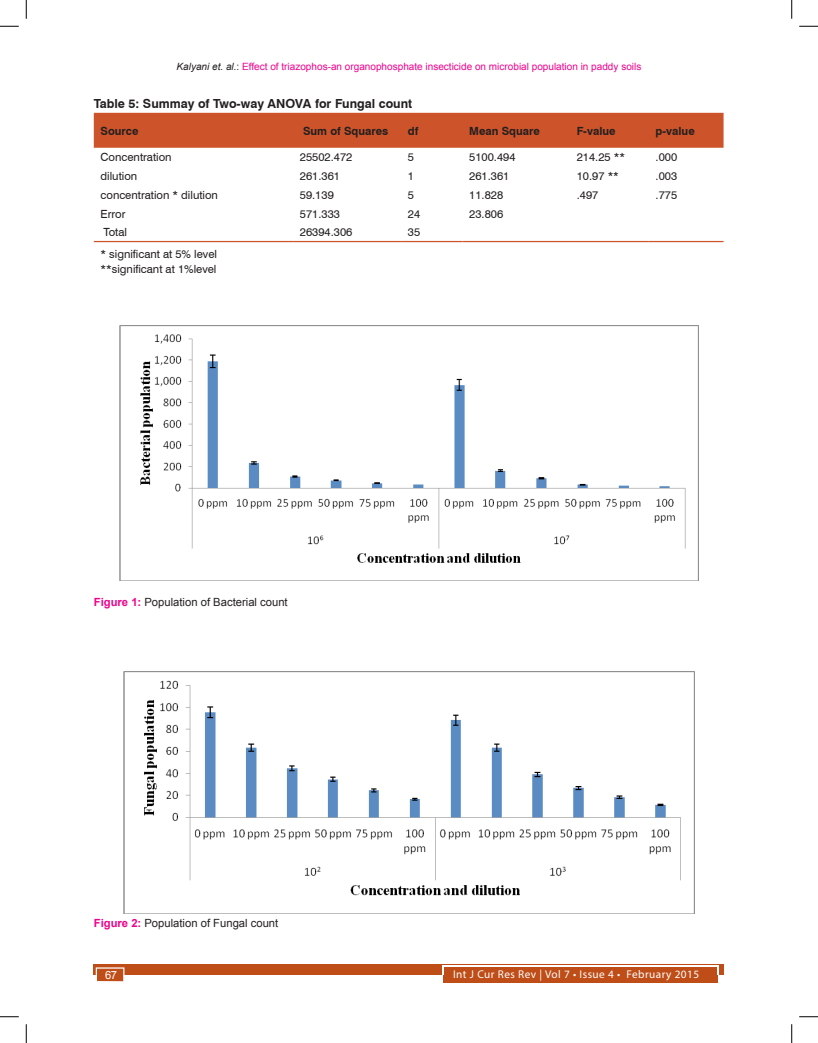
<style>
.page{position:relative;width:818px;height:1043px;background:#fff}
.page>*{position:absolute;margin:0;border:0;box-sizing:border-box;transform-origin:0 0}
.Table_caption{font:700 12.5px "Swiss 721 BT";color:#231f20}
.Table_text{font:11.25px "Swiss 721 BT";color:#231f20}
.Figure_caption{font:11.25px "Arial";color:#231f20}
.Table_text-2{font:700 11.25px "Swiss 721 BT";color:#231f20}
.t1{font:11.25px "Myriad Pro";letter-spacing:.04em;color:#fff}
.t2{font:11.25px "Arial";color:#fff}
.t3{font:10px "Arial";color:#ed028c}
.s1{font-style:italic;color:#231f20}
.s2{color:#231f20}
.s3{font-weight:700;color:#ed028c}
</style>
<div class="page">
<div style="left:94px;top:964px;width:630px;height:10px;background:#be4d18"></div>
<div style="left:443px;top:966px;width:274px;height:16px;background:#be4d18"></div>
<hr style="left:442px;top:965px;width:276px;height:1px;background:#fff">
<svg style="left:717px;top:965px;width:2px;height:9px"></svg>
<div style="left:96px;top:967px;width:28px;height:14px;background:#be4d18;border:1px solid #fff"></div>
<div style="left:94px;top:113px;width:629px;height:35px;background:#cd542a"></div>
<hr style="left:94px;top:241px;width:199px;height:1px;background:#cd542a">
<hr style="left:293px;top:241px;width:108px;height:1px;background:#cd542a">
<hr style="left:401px;top:241px;width:61px;height:1px;background:#cd542a">
<hr style="left:462px;top:241px;width:108px;height:1px;background:#cd542a">
<hr style="left:570px;top:241px;width:78px;height:1px;background:#cd542a">
<hr style="left:648px;top:241px;width:75px;height:1px;background:#cd542a">
<img style="left:119px;top:325px;width:579px;height:255px">
<img style="left:123px;top:672px;width:572px;height:241px">
<svg style="left:0;top:25px;width:19px;height:2px"></svg>
<svg style="left:799px;top:25px;width:19px;height:2px"></svg>
<svg style="left:0;top:1016px;width:19px;height:1px"></svg>
<svg style="left:799px;top:1016px;width:19px;height:1px"></svg>
<svg style="left:25px;top:0;width:2px;height:19px"></svg>
<svg style="left:25px;top:1024px;width:2px;height:18px"></svg>
<svg style="left:791px;top:0;width:1px;height:19px"></svg>
<svg style="left:791px;top:1024px;width:1px;height:18px"></svg>
<p class="t3" style="left:176px;top:59px;width:466px"><span class="s1">Kalyani et. al.</span><span class="s2">:</span> Effect of triazophos-an organophosphate insecticide on microbial population in paddy soils</p>
<p class="Table_caption" style="left:94px;top:96px;width:320px">Table 5: Summay of Two-way ANOVA for Fungal count</p>
<p class="Table_text-2" style="left:101px;top:124px;width:39px">Source</p>
<p class="Table_text-2" style="left:303px;top:124px;width:87px">Sum of Squares</p>
<p class="Table_text-2" style="left:408px;top:124px;width:12px">df</p>
<p class="Table_text-2" style="left:469px;top:124px;width:72px">Mean Square</p>
<p class="Table_text-2" style="left:576px;top:124px;width:40px">F-value</p>
<p class="Table_text-2" style="left:655px;top:124px;width:41px">p-value</p>
<p class="Table_text" style="left:101px;top:150px;width:73px">Concentration</p>
<p class="Table_text" style="left:300px;top:150px;width:54px">25502.472</p>
<p class="Table_text" style="left:408px;top:150px;width:8px">5</p>
<p class="Table_text" style="left:469px;top:150px;width:48px">5100.494</p>
<p class="Table_text" style="left:576px;top:150px;width:50px">214.25 **</p>
<p class="Table_text" style="left:655px;top:150px;width:23px">.000</p>
<p class="Table_text" style="left:101px;top:169px;width:38px">dilution</p>
<p class="Table_text" style="left:300px;top:169px;width:42px">261.361</p>
<p class="Table_text" style="left:408px;top:169px;width:8px">1</p>
<p class="Table_text" style="left:469px;top:169px;width:42px">261.361</p>
<p class="Table_text" style="left:576px;top:169px;width:44px">10.97 **</p>
<p class="Table_text" style="left:655px;top:169px;width:23px">.003</p>
<p class="Table_text" style="left:101px;top:188px;width:119px">concentration * dilution</p>
<p class="Table_text" style="left:300px;top:188px;width:35px">59.139</p>
<p class="Table_text" style="left:408px;top:188px;width:8px">5</p>
<p class="Table_text" style="left:469px;top:188px;width:35px">11.828</p>
<p class="Table_text" style="left:576px;top:188px;width:23px">.497</p>
<p class="Table_text" style="left:655px;top:188px;width:23px">.775</p>
<p class="Table_text" style="left:101px;top:207px;width:26px">Error</p>
<p class="Table_text" style="left:300px;top:207px;width:42px">571.333</p>
<p class="Table_text" style="left:408px;top:207px;width:14px">24</p>
<p class="Table_text" style="left:469px;top:207px;width:35px">23.806</p>
<p class="Table_text" style="left:104px;top:225px;width:25px">Total</p>
<p class="Table_text" style="left:300px;top:225px;width:54px">26394.306</p>
<p class="Table_text" style="left:408px;top:225px;width:14px">35</p>
<p class="Table_text" style="left:101px;top:247px;width:118px">* significant at 5% level</p>
<p class="Table_text" style="left:101px;top:262px;width:117px">**significant at 1%level</p>
<p class="Figure_caption" style="left:94px;top:594px;width:195px"><span class="s3">Figure 1:</span> Population of Bacterial count</p>
<p class="Figure_caption" style="left:94px;top:915px;width:186px"><span class="s3">Figure 2:</span> Population of Fungal count</p>
<p class="t2" style="left:105px;top:968px;width:14px">67</p>
<p class="t1" style="left:453px;top:967px;width:247px">Int J Cur Res Rev | Vol 7 • Issue 4 • February 2015</p>
</div>
